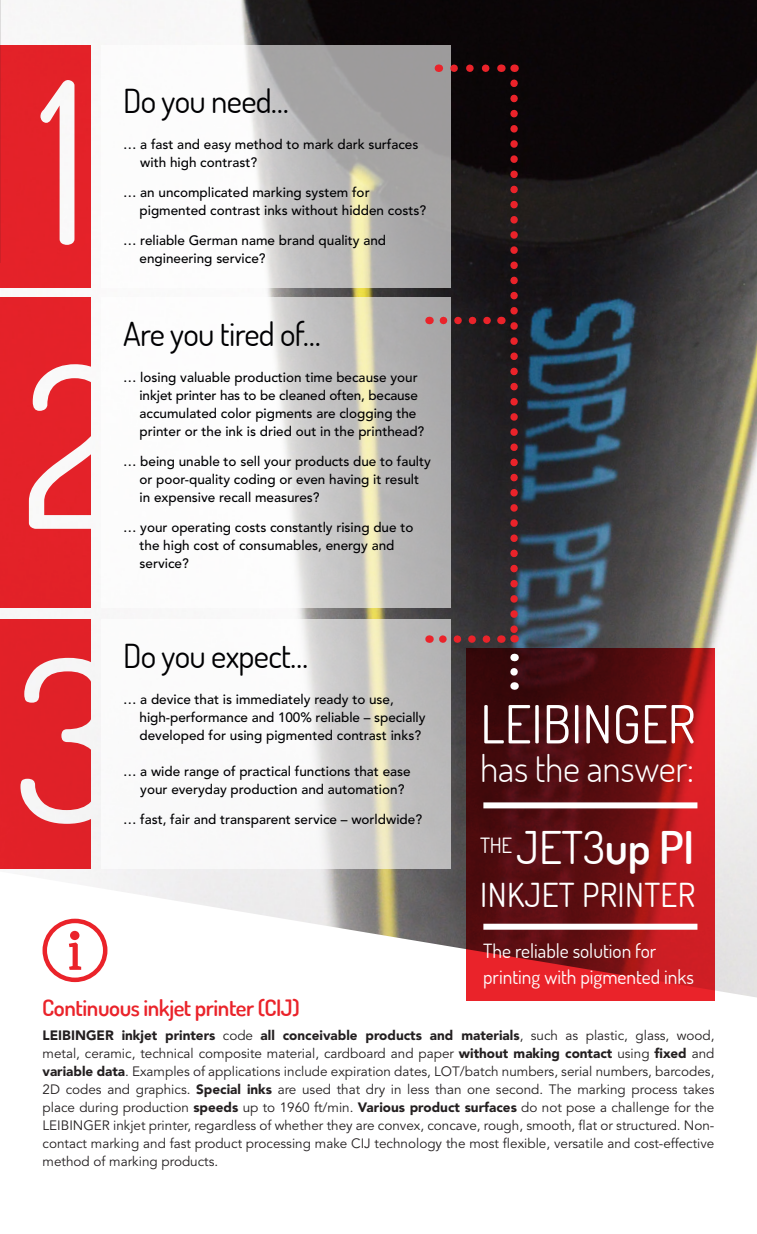
<style>
.page{position:relative;width:757px;height:1234px;background:#fff}
.page>*{position:absolute;margin:0;border:0;box-sizing:border-box;transform-origin:0 0}
.t1{font:225px/288.6px "Dosis";color:#fff}
.t2{font:52.5px "Dosis";color:#fff}
.t3{font:45px "Dosis";color:#fff}
.t4{font:300 37.5px "Dosis";letter-spacing:-.01em;color:#fff}
.t5{font:33px "Dosis";letter-spacing:-.02em;color:#000002}
.t6{font:33px "Dosis";letter-spacing:.01em;color:#fff}
.t7{font:600 22.5px "Dosis";letter-spacing:-.02em;color:#ea232a}
.t8{font:19.5px/25.5px "Dosis";color:#fff}
.t9{font:500 13.5px/18px "Avenir LT Std";color:#000002}
.Absatzformat_1{font:13.5px/18px "Avenir LT Std";color:#231f20;text-align:justify}
.s1{font-weight:600}
.s2{font-family:"Avenir LT Pro";font-weight:900}
</style>
<div class="page">
<img style="left:0;top:0;width:757px;height:997px">
<div style="left:0;top:45px;width:91px;height:242px;background:#ea232a"></div>
<div style="left:0;top:297px;width:91px;height:311px;background:#ea232a"></div>
<div style="left:0;top:619px;width:91px;height:249px;background:#e12128"></div>
<svg style="left:466px;top:648px;width:248px;height:352px;background:#7b1316"></svg>
<div style="left:483px;top:802px;width:214px;height:6px;background:#fff"></div>
<div style="left:483px;top:923px;width:214px;height:6px;background:#fff"></div>
<svg style="left:510px;top:83px;width:8px;height:559px;background:#681e23"></svg>
<svg style="left:510px;top:671px;width:8px;height:18px"></svg>
<div style="left:43px;top:918px;width:64px;height:63px;border:4px solid #ea232a;border-radius:50%"></div>
<svg style="left:69px;top:942px;width:12px;height:27px"></svg>
<div style="left:70px;top:930px;width:9px;height:9px;background:#ea232a;border-radius:50%"></div>
<svg style="left:101px;top:297px;width:350px;height:311px"></svg>
<svg style="left:101px;top:45px;width:350px;height:242px"></svg>
<svg style="left:101px;top:619px;width:350px;height:249px"></svg>
<hr style="left:0;top:0;width:1px;height:263px;background:#231f20">
<svg style="left:443px;top:316px;width:51px;height:8px"></svg>
<svg style="left:454px;top:64px;width:39px;height:8px"></svg>
<svg style="left:436px;top:635px;width:50px;height:7px"></svg>
<h1 class="t1" style="left:14px;top:12px;width:115px">1<br>2<br>3</h1>
<p class="t5" style="left:123px;top:79px;width:167px">Do you need…</p>
<p class="t9" style="left:140px;top:136px;width:280px;text-indent:-17px">… a fast and easy method to mark dark surfaces with high contrast?</p>
<p class="t9" style="left:123px;top:184px;width:248px">… an uncomplicated marking system for</p>
<p class="t9" style="left:140px;top:202px;width:288px">pigmented contrast inks without hidden costs?</p>
<p class="t9" style="left:123px;top:232px;width:265px">… reliable German name brand quality and</p>
<p class="t9" style="left:140px;top:250px;width:128px">engineering service?</p>
<p class="t5" style="left:123px;top:312px;width:199px">Are you tired of…</p>
<p class="t9" style="left:140px;top:369px;width:286px;text-indent:-16px">… losing valuable production time because your inkjet printer has to be cleaned often, because accumulated color pigments are clogging the printer or the ink is dried out in the printhead?</p>
<p class="t9" style="left:140px;top:453px;width:293px;text-indent:-16px">… being unable to sell your products due to faulty or poor-quality coding or even having it result in expensive recall measures?</p>
<p class="t9" style="left:123px;top:519px;width:292px;text-align:center">… your operating costs constantly rising due to the high cost of consumables, energy and</p>
<p class="t9" style="left:140px;top:555px;width:51px">service?</p>
<p class="t5" style="left:123px;top:634px;width:186px">Do you expect…</p>
<p class="t9" style="left:140px;top:690px;width:287px;text-indent:-16px">… a device that is immediately ready to use, high-performance and 100% reliable – specially developed for using pigmented contrast inks?</p>
<p class="t9" style="left:140px;top:762px;width:272px;text-indent:-17px">… a wide range of practical functions that ease your everyday production and automation?</p>
<p class="t9" style="left:123px;top:810px;width:301px">… fast, fair and transparent service – worldwide?</p>
<p class="t7" style="left:42px;top:992px;width:259px">Continuous inkjet printer (CIJ)</p>
<p class="t2" style="left:480px;top:689px;width:217px">LEIBINGER</p>
<p class="t4" style="left:480px;top:743px;width:216px">has the answer:</p>
<p class="t3" style="left:480px;top:817px;width:215px"><sup>THE</sup> JET3<span class="s1">up PI</span></p>
<p class="t6" style="left:480px;top:873px;width:216px">INKJET PRINTER</p>
<p class="t8" style="left:483px;top:937px;width:212px">The reliable solution for printing with pigmented inks</p>
<p class="Absatzformat_1" style="left:43px;top:1026px;width:673px"><span class="s2">LEIBINGER inkjet printers</span> code <span class="s2">all conceivable products and materials</span>, such as plastic, glass, wood, metal, ceramic, technical composite material, cardboard and paper <span class="s2">without making contact</span> using <span class="s2">fixed</span> and <span class="s2">variable data</span>. Examples of applications include expiration dates, LOT/batch numbers, serial numbers, barcodes, 2D codes and graphics. <span class="s2">Special inks</span> are used that dry in less than one second. The marking process takes place during production <span class="s2">speeds</span> up to 1960 ft/min. <span class="s2">Various product surfaces</span> do not pose a challenge for the LEIBINGER inkjet printer, regardless of whether they are convex, concave, rough, smooth, flat or structured. Non&shy;contact marking and fast product processing make CIJ technology the most flexible, versatile and cost-effective method of marking products.</p>
</div>
